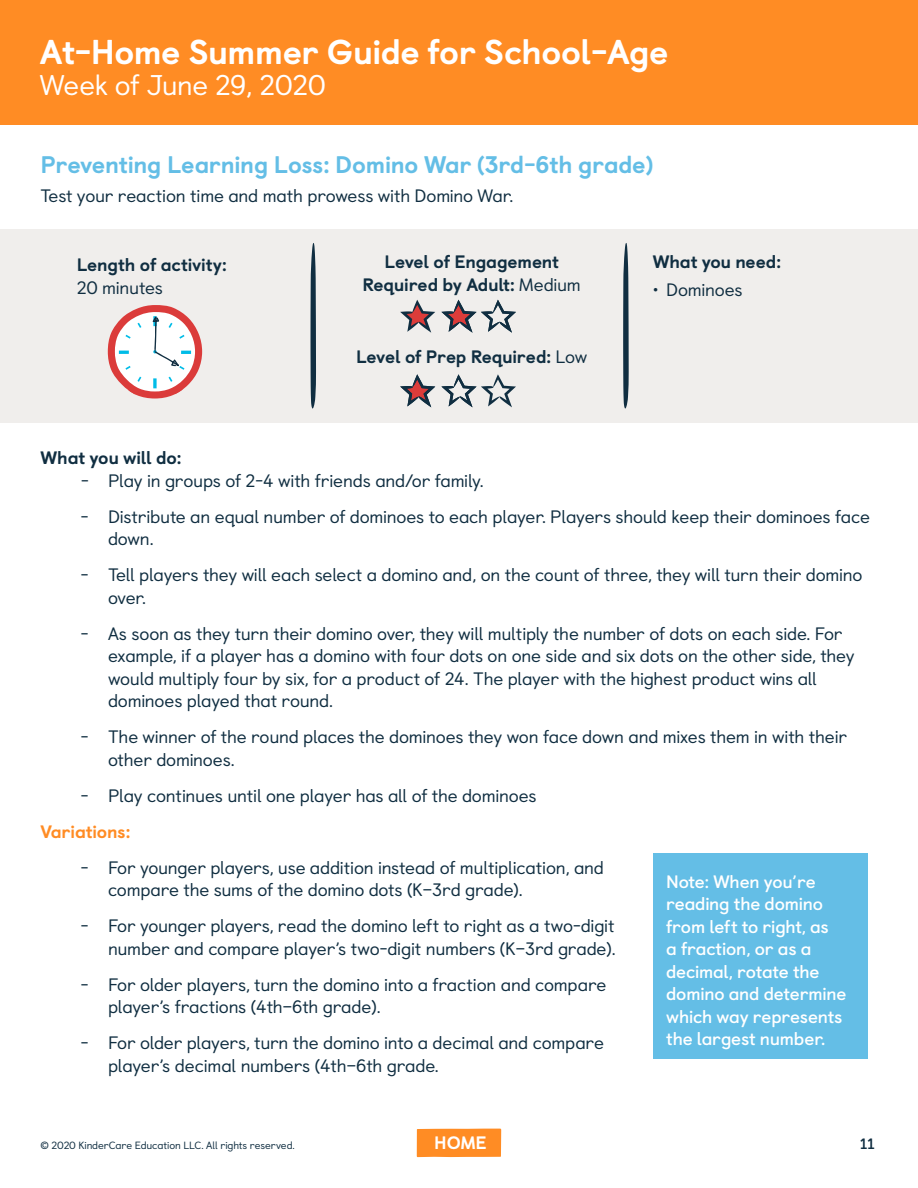
<style>
.page{position:relative;width:918px;height:1188px;background:#fff}
.page>*{position:absolute;margin:0;border:0;box-sizing:border-box;transform-origin:0 0}
.t1{font:800 34.5px "Castledown";letter-spacing:-.015em;color:#fff}
.t2{font:28.5px "Castledown";letter-spacing:-.015em;color:#fff}
.t3{font:800 24px "Castledown";letter-spacing:-.015em;color:#64bee6}
.t4{font:18px/22.5px "Castledown";letter-spacing:-.015em;color:#102e41}
.t5{font:700 18px/22.5px "Castledown";letter-spacing:-.01em;color:#fff}
.t6{font:800 18px/22.5px "Castledown";letter-spacing:-.01em;color:#102e41;text-align:center}
.t7{font:800 18px "Castledown";letter-spacing:-.01em;color:#ff8c24}
.t8{font:800 18px "Castledown";color:#fff}
.t9{font:700 15px "Castledown";color:#102e41}
.t10{font:10.5px "Castledown";letter-spacing:-.01em;color:#102e41}
.s1{font-weight:400}
</style>
<div class="page">
<div style="left:417px;top:1129px;width:84px;height:28px;background:#ff8c24"></div>
<div style="left:0;top:0;width:918px;height:125px;background:#ff8c24"></div>
<div style="left:0;top:229px;width:918px;height:194px;background:#f0eeec"></div>
<svg style="left:310px;top:243px;width:6px;height:166px"></svg>
<svg style="left:623px;top:243px;width:6px;height:166px"></svg>
<svg style="left:400px;top:300px;width:35px;height:33px"></svg>
<svg style="left:400px;top:374px;width:35px;height:33px"></svg>
<svg style="left:441px;top:300px;width:75px;height:33px"></svg>
<svg style="left:441px;top:374px;width:75px;height:33px"></svg>
<svg style="left:108px;top:305px;width:94px;height:94px"></svg>
<div style="left:653px;top:853px;width:215px;height:206px;background:#64bee6"></div>
<h1 class="t1" style="left:40px;top:24px;width:630px">At-Home Summer Guide for School-Age</h1>
<h2 class="t2" style="left:40px;top:63px;width:288px">Week of June 29, 2020</h2>
<h3 class="t3" style="left:40px;top:145px;width:614px">Preventing Learning Loss: Domino War (3rd-6th grade)</h3>
<p class="t4" style="left:40px;top:183px;width:474px">Test your reaction time and math prowess with Domino War.</p>
<p class="t6" style="left:77px;top:252px;width:152px">Length of activity:</p>
<p class="t4" style="left:77px;top:275px;width:88px">20 minutes</p>
<p class="t6" style="left:362px;top:249px;width:220px">Level of Engagement<br>Required by Adult: <span class="s1">Medium</span></p>
<p class="t6" style="left:356px;top:344px;width:233px">Level of Prep Required: <span class="s1">Low</span></p>
<p class="t6" style="left:653px;top:249px;width:130px">What you need:</p>
<p class="t4" style="left:653px;top:277px;width:92px">• Dominoes</p>
<p class="t6" style="left:40px;top:445px;width:142px">What you will do:</p>
<p class="t4" style="left:81px;top:468px;width:404px">- Play in groups of 2-4 with friends and/or family.</p>
<p class="t4" style="left:108px;top:504px;width:764px;text-indent:-27px">- Distribute an equal number of dominoes to each player. Players should keep their dominoes face down.</p>
<p class="t4" style="left:108px;top:562px;width:756px;text-indent:-27px">- Tell players they will each select a domino and, on the count of three, they will turn their domino over.</p>
<p class="t4" style="left:108px;top:621px;width:748px;text-indent:-27px">- As soon as they turn their domino over, they will multiply the number of dots on each side. For example, if a player has a domino with four dots on one side and six dots on the other side, they would multiply four by six, for a product of 24. The player with the highest product wins all dominoes played that round.</p>
<p class="t4" style="left:108px;top:724px;width:741px;text-indent:-27px">- The winner of the round places the dominoes they won face down and mixes them in with their other dominoes.</p>
<p class="t4" style="left:81px;top:783px;width:457px">- Play continues until one player has all of the dominoes</p>
<p class="t7" style="left:40px;top:817px;width:91px">Variations:</p>
<p class="t4" style="left:108px;top:855px;width:498px;text-indent:-27px">- For younger players, use addition instead of multiplication, and compare the sums of the domino dots (K–3rd grade).</p>
<p class="t4" style="left:81px;top:913px;width:536px;text-align:right">- For younger players, read the domino left to right as a two-digit number and compare player’s two-digit numbers (K–3rd grade).</p>
<p class="t4" style="left:108px;top:972px;width:500px;text-indent:-27px">- For older players, turn the domino into a fraction and compare player’s fractions (4th–6th grade).</p>
<p class="t4" style="left:108px;top:1030px;width:497px;text-indent:-27px">- For older players, turn the domino into a decimal and compare player’s decimal numbers (4th–6th grade.</p>
<p class="t5" style="left:666px;top:869px;width:182px">Note: When you’re reading the domino from left to right, as<br>a fraction, or as a decimal, rotate the domino and determine which way represents the largest number.</p>
<p class="t10" style="left:40px;top:1137px;width:256px">© 2020 KinderCare Education LLC. All rights reserved.</p>
<p class="t8" style="left:434px;top:1128px;width:54px">HOME</p>
<p class="t9" style="left:860px;top:1132px;width:16px">11</p>
</div>
